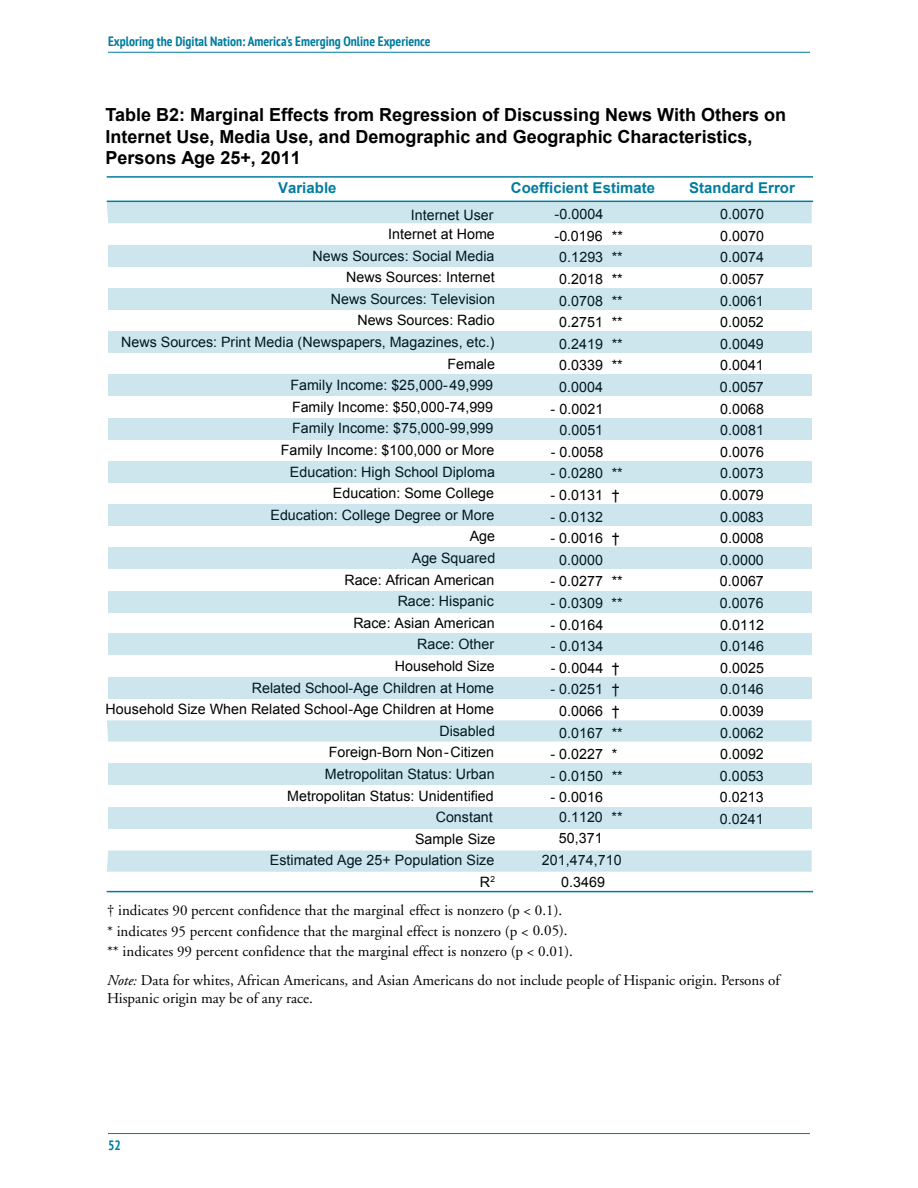
<style>
.page{position:relative;width:918px;height:1188px;background:#fff}
.page>*{position:absolute;margin:0;border:0;box-sizing:border-box;transform-origin:0 0}
.t1{font:700 18px/21.6px "Arial";color:#010101}
.t2{font:15px/20.7px "Adobe Garamond";color:#010101}
.t3{font:15px/18px "Adobe Garamond";color:#000}
.t4{font:700 15px "Arial";color:#007d9f}
.t5{font:14.25px "Arial";color:#010101}
.t6{font:700 condensed 13.5px "PT Sans";color:#007d9f}
.s1{font-style:italic}
</style>
<div class="page">
<hr style="left:108px;top:1133px;width:702px;height:1px;background:#007d9f">
<hr style="left:108px;top:52px;width:702px;height:1px;background:#007d9f">
<hr style="left:107px;top:176px;width:706px;height:2px;background:#007d9f">
<hr style="left:107px;top:201px;width:706px;height:1px;background:#007d9f">
<hr style="left:107px;top:891px;width:706px;height:1px;background:#007d9f">
<div style="left:107px;top:202px;width:705px;height:21px;background:#cde5ec"></div>
<svg style="left:107px;top:850px;width:705px;height:22px;background:#cee5ec"></svg>
<div style="left:108px;top:807px;width:704px;height:21px;background:#cde5ec"></div>
<div style="left:108px;top:764px;width:704px;height:21px;background:#cde5ec"></div>
<svg style="left:107px;top:720px;width:705px;height:22px;background:#cee5ec"></svg>
<div style="left:108px;top:678px;width:704px;height:21px;background:#cde5ec"></div>
<div style="left:108px;top:634px;width:704px;height:21px;background:#cde5ec"></div>
<div style="left:108px;top:591px;width:704px;height:22px;background:#cde5ec"></div>
<div style="left:108px;top:548px;width:704px;height:21px;background:#cde5ec"></div>
<div style="left:108px;top:504px;width:704px;height:22px;background:#cde5ec"></div>
<div style="left:108px;top:461px;width:704px;height:21px;background:#cde5ec"></div>
<div style="left:108px;top:418px;width:704px;height:22px;background:#cde5ec"></div>
<div style="left:108px;top:375px;width:704px;height:21px;background:#cde5ec"></div>
<div style="left:108px;top:331px;width:704px;height:21px;background:#cde5ec"></div>
<div style="left:108px;top:288px;width:704px;height:22px;background:#cde5ec"></div>
<div style="left:108px;top:246px;width:704px;height:21px;background:#cde5ec"></div>
<p class="t6" style="left:108px;top:33px;width:324px">Exploring the Digital Nation: America’s Emerging Online Experience</p>
<p class="t1" style="left:105px;top:104px;width:682px">Table B2: Marginal Effects from Regression of Discussing News With Others on<br>Internet Use, Media Use, and Demographic and Geographic Characteristics,<br>Persons Age 25+, 2011</p>
<p class="t4" style="left:278px;top:178px;width:60px">Variable</p>
<p class="t4" style="left:511px;top:178px;width:146px">Coefficient Estimate</p>
<p class="t4" style="left:689px;top:178px;width:107px">Standard Error</p>
<p class="t5" style="left:411px;top:206px;width:84px">Internet User</p>
<p class="t5" style="left:555px;top:205px;width:50px">-0.0004</p>
<p class="t5" style="left:720px;top:205px;width:45px">0.0070</p>
<p class="t5" style="left:388px;top:225px;width:108px">Internet at Home</p>
<p class="t5" style="left:555px;top:226px;width:70px">-0.0196 **</p>
<p class="t5" style="left:720px;top:226px;width:45px">0.0070</p>
<p class="t5" style="left:313px;top:246px;width:183px">News Sources: Social Media</p>
<p class="t5" style="left:559px;top:248px;width:65px">0.1293 **</p>
<p class="t5" style="left:720px;top:248px;width:45px">0.0074</p>
<p class="t5" style="left:346px;top:268px;width:150px">News Sources: Internet</p>
<p class="t5" style="left:559px;top:270px;width:65px">0.2018 **</p>
<p class="t5" style="left:720px;top:270px;width:45px">0.0057</p>
<p class="t5" style="left:331px;top:290px;width:166px">News Sources: Television</p>
<p class="t5" style="left:559px;top:291px;width:65px">0.0708 **</p>
<p class="t5" style="left:720px;top:291px;width:45px">0.0061</p>
<p class="t5" style="left:357px;top:311px;width:139px">News Sources: Radio</p>
<p class="t5" style="left:559px;top:313px;width:65px">0.2751 **</p>
<p class="t5" style="left:720px;top:313px;width:45px">0.0052</p>
<p class="t5" style="left:121px;top:333px;width:375px">News Sources: Print Media (Newspapers, Magazines, etc.)</p>
<p class="t5" style="left:559px;top:334px;width:65px">0.2419 **</p>
<p class="t5" style="left:720px;top:334px;width:45px">0.0049</p>
<p class="t5" style="left:448px;top:354px;width:49px">Female</p>
<p class="t5" style="left:559px;top:356px;width:65px">0.0339 **</p>
<p class="t5" style="left:720px;top:356px;width:45px">0.0041</p>
<p class="t5" style="left:291px;top:376px;width:204px">Family Income: $25,000-49,999</p>
<p class="t5" style="left:559px;top:378px;width:45px">0.0004</p>
<p class="t5" style="left:720px;top:378px;width:45px">0.0057</p>
<p class="t5" style="left:292px;top:398px;width:203px">Family Income: $50,000-74,999</p>
<p class="t5" style="left:550px;top:399px;width:54px">- 0.0021</p>
<p class="t5" style="left:720px;top:399px;width:45px">0.0068</p>
<p class="t5" style="left:292px;top:419px;width:203px">Family Income: $75,000-99,999</p>
<p class="t5" style="left:559px;top:421px;width:45px">0.0051</p>
<p class="t5" style="left:720px;top:421px;width:45px">0.0081</p>
<p class="t5" style="left:281px;top:441px;width:215px">Family Income: $100,000 or More</p>
<p class="t5" style="left:551px;top:442px;width:54px">- 0.0058</p>
<p class="t5" style="left:720px;top:442px;width:45px">0.0076</p>
<p class="t5" style="left:290px;top:462px;width:207px">Education: High School Diploma</p>
<p class="t5" style="left:551px;top:464px;width:74px">- 0.0280 **</p>
<p class="t5" style="left:720px;top:464px;width:45px">0.0073</p>
<p class="t5" style="left:333px;top:484px;width:163px">Education: Some College</p>
<p class="t5" style="left:551px;top:486px;width:71px">- 0.0131 †</p>
<p class="t5" style="left:720px;top:486px;width:45px">0.0079</p>
<p class="t5" style="left:270px;top:506px;width:226px">Education: College Degree or More</p>
<p class="t5" style="left:551px;top:507px;width:54px">- 0.0132</p>
<p class="t5" style="left:720px;top:507px;width:45px">0.0083</p>
<p class="t5" style="left:470px;top:527px;width:27px">Age</p>
<p class="t5" style="left:551px;top:529px;width:71px">- 0.0016 †</p>
<p class="t5" style="left:720px;top:529px;width:45px">0.0008</p>
<p class="t5" style="left:412px;top:549px;width:85px">Age Squared</p>
<p class="t5" style="left:559px;top:551px;width:45px">0.0000</p>
<p class="t5" style="left:720px;top:551px;width:45px">0.0000</p>
<p class="t5" style="left:345px;top:570px;width:151px">Race: African American</p>
<p class="t5" style="left:551px;top:572px;width:74px">- 0.0277 **</p>
<p class="t5" style="left:720px;top:572px;width:45px">0.0067</p>
<p class="t5" style="left:398px;top:592px;width:98px">Race: Hispanic</p>
<p class="t5" style="left:550px;top:594px;width:74px">- 0.0309 **</p>
<p class="t5" style="left:720px;top:594px;width:45px">0.0076</p>
<p class="t5" style="left:353px;top:614px;width:143px">Race: Asian American</p>
<p class="t5" style="left:550px;top:615px;width:54px">- 0.0164</p>
<p class="t5" style="left:720px;top:615px;width:45px">0.0112</p>
<p class="t5" style="left:417px;top:635px;width:78px">Race: Other</p>
<p class="t5" style="left:551px;top:637px;width:54px">- 0.0134</p>
<p class="t5" style="left:720px;top:637px;width:45px">0.0146</p>
<p class="t5" style="left:395px;top:657px;width:102px">Household Size</p>
<p class="t5" style="left:551px;top:658px;width:71px">- 0.0044 †</p>
<p class="t5" style="left:720px;top:658px;width:45px">0.0025</p>
<p class="t5" style="left:252px;top:678px;width:244px">Related School-Age Children at Home</p>
<p class="t5" style="left:551px;top:680px;width:71px">- 0.0251 †</p>
<p class="t5" style="left:720px;top:680px;width:45px">0.0146</p>
<p class="t5" style="left:106px;top:700px;width:390px">Household Size When Related School-Age Children at Home</p>
<p class="t5" style="left:559px;top:702px;width:62px">0.0066 †</p>
<p class="t5" style="left:720px;top:702px;width:45px">0.0039</p>
<p class="t5" style="left:439px;top:722px;width:57px">Disabled</p>
<p class="t5" style="left:559px;top:723px;width:65px">0.0167 **</p>
<p class="t5" style="left:720px;top:723px;width:45px">0.0062</p>
<p class="t5" style="left:329px;top:743px;width:167px">Foreign-Born Non-Citizen</p>
<p class="t5" style="left:551px;top:745px;width:68px">- 0.0227 *</p>
<p class="t5" style="left:720px;top:745px;width:45px">0.0092</p>
<p class="t5" style="left:325px;top:765px;width:171px">Metropolitan Status: Urban</p>
<p class="t5" style="left:551px;top:766px;width:74px">- 0.0150 **</p>
<p class="t5" style="left:720px;top:766px;width:45px">0.0053</p>
<p class="t5" style="left:287px;top:786px;width:208px">Metropolitan Status: Unidentified</p>
<p class="t5" style="left:550px;top:788px;width:54px">- 0.0016</p>
<p class="t5" style="left:720px;top:788px;width:45px">0.0213</p>
<p class="t5" style="left:436px;top:808px;width:59px">Constant</p>
<p class="t5" style="left:559px;top:808px;width:65px">0.1120 **</p>
<p class="t5" style="left:720px;top:810px;width:45px">0.0241</p>
<p class="t5" style="left:415px;top:830px;width:82px">Sample Size</p>
<p class="t5" style="left:559px;top:829px;width:45px">50,371</p>
<p class="t5" style="left:270px;top:851px;width:226px">Estimated Age 25+ Population Size</p>
<p class="t5" style="left:542px;top:851px;width:81px">201,474,710</p>
<p class="t5" style="left:480px;top:873px;width:17px">R<sup>2</sup></p>
<p class="t5" style="left:561px;top:872px;width:45px">0.3469</p>
<p class="t2" style="left:107px;top:900px;width:467px">† indicates 90 percent confidence that the marginal effect is nonzero (p &lt; 0.1).<br>* indicates 95 percent confidence that the marginal effect is nonzero (p &lt; 0.05). ** indicates 99 percent confidence that the marginal effect is nonzero (p &lt; 0.01).</p>
<p class="t3" style="left:107px;top:972px;width:674px"><span class="s1">Note:</span> Data for whites, African Americans, and Asian Americans do not include people of Hispanic origin. Persons of<br>Hispanic origin may be of any race.</p>
<p class="t6" style="left:108px;top:1136px;width:14px">52</p>
</div>
